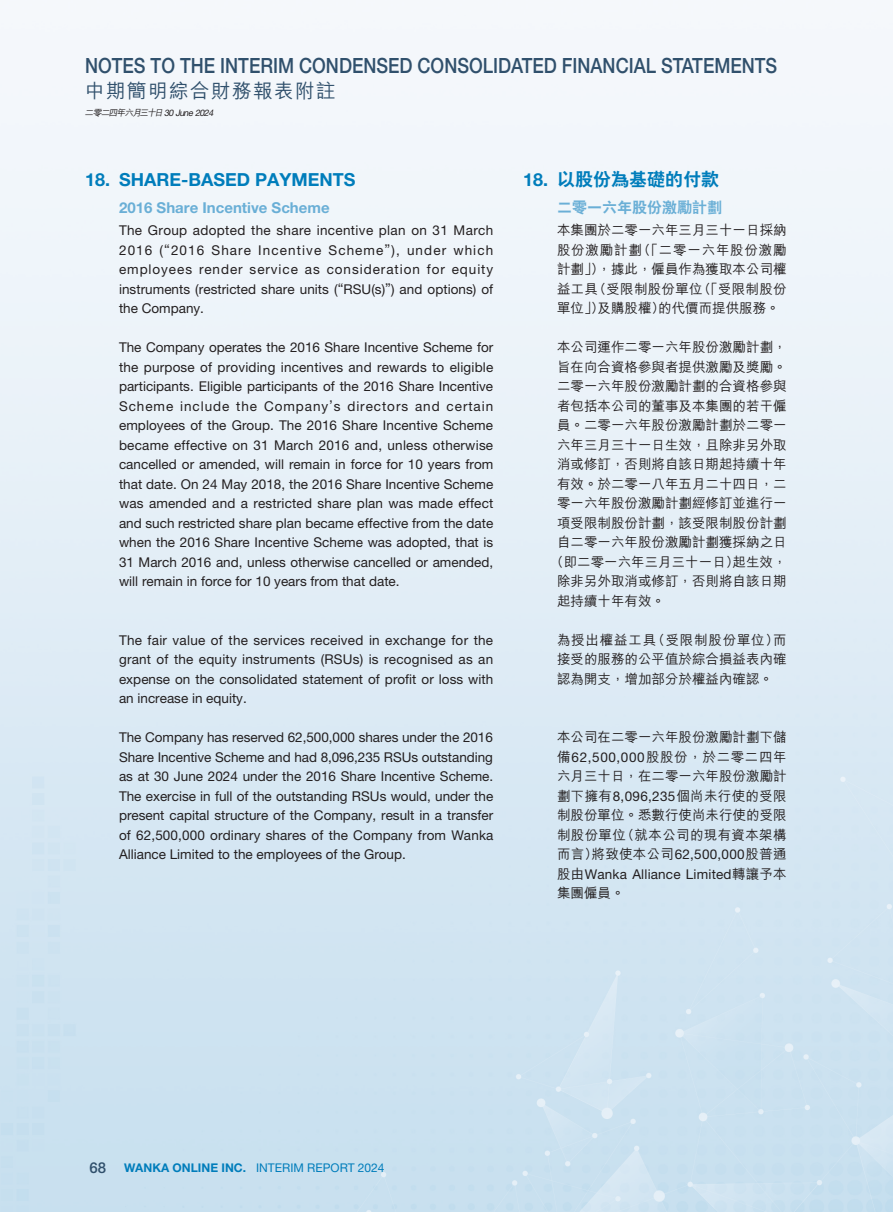
<style>
.page{position:relative;width:893px;height:1212px;background:#fff}
.page>*{position:absolute;margin:0;border:0;box-sizing:border-box;transform-origin:0 0}
.t1{font:500 21px "Helvetica Neue LT Std";color:#30506c;scale:.86 1}
.t2{font:500 19.5px "M Hei HK";letter-spacing:.08em;color:#30506c}
.t3{font:700 18px "Helvetica Neue LT Std";color:#007dbb}
.t4{font:800 18px "C Hei 2 HK";color:#007dbb}
.t5{font:700 15px "Helvetica Neue LT Std";color:#6aafd6}
.t6{font:800 15px "C Hei 2 HK";color:#6aafd6}
.t7{font:13.5px/19.5px "Helvetica Neue LT Std";color:#231f20;text-align:justify}
.t8{font:500 13.5px/19.5px "M Hei HK";color:#231f20;text-align:justify}
.t9{font:12px "Helvetica Neue LT Std";color:#007dbb}
.t10{font:italic 500 9px "M Hei HK";color:#231f20}
.s1{font-family:"Helvetica Neue LT Std";font-weight:400}
.s2{font-family:"Helvetica Neue LT Std";font-weight:700}
.s3{font-family:"M Hei HK";font-weight:500}
.s4{font-weight:500;font-size:15px;color:#30506c}
.s5{font-weight:700}
</style>
<div class="page">
<h1 class="t1" style="left:85px;top:53px;width:806px">NOTES TO THE INTERIM CONDENSED CONSOLIDATED FINANCIAL STATEMENTS</h1>
<h2 class="t2" style="left:85px;top:77px;width:252px">中期簡明綜合財務報表附註</h2>
<p class="t10" style="left:84px;top:107px;width:132px">二零二四年六月三十日 <span class="s1">30 June 2024</span></p>
<h3 class="t3" style="left:85px;top:169px;width:272px">18. SHARE-BASED PAYMENTS</h3>
<p class="t5" style="left:119px;top:198px;width:212px">2016 Share Incentive Scheme</p>
<p class="t7" style="left:119px;top:221px;width:376px">The Group adopted the share incentive plan on 31 March 2016 (“2016 Share Incentive Scheme”), under which employees render service as consideration for equity instruments (restricted share units (“RSU(s)”) and options) of the Company.</p>
<p class="t7" style="left:119px;top:338px;width:376px">The Company operates the 2016 Share Incentive Scheme for the purpose of providing incentives and rewards to eligible participants. Eligible participants of the 2016 Share Incentive Scheme include the Company’s directors and certain employees of the Group. The 2016 Share Incentive Scheme became effective on 31 March 2016 and, unless otherwise cancelled or amended, will remain in force for 10 years from that date. On 24 May 2018, the 2016 Share Incentive Scheme was amended and a restricted share plan was made effect and such restricted share plan became effective from the date when the 2016 Share Incentive Scheme was adopted, that is 31 March 2016 and, unless otherwise cancelled or amended, will remain in force for 10 years from that date.</p>
<p class="t7" style="left:119px;top:630px;width:376px">The fair value of the services received in exchange for the grant of the equity instruments (RSUs) is recognised as an expense on the consolidated statement of profit or loss with an increase in equity.</p>
<p class="t7" style="left:119px;top:728px;width:376px">The Company has reserved 62,500,000 shares under the 2016<br>Share Incentive Scheme and had 8,096,235 RSUs outstanding as at 30 June 2024 under the 2016 Share Incentive Scheme.<br>The exercise in full of the outstanding RSUs would, under the present capital structure of the Company, result in a transfer of 62,500,000 ordinary shares of the Company from Wanka Alliance Limited to the employees of the Group.</p>
<h3 class="t4" style="left:523px;top:167px;width:198px"><span class="s2">18.</span> 以股份為基礎的付款</h3>
<p class="t6" style="left:557px;top:197px;width:166px">二零一六年股份激勵計劃</p>
<p class="t8" style="left:557px;top:220px;width:231px">本集團於二零一六年三月三十一日採納股份激勵計劃（「二零一六年股份激勵計劃」），據此，僱員作為獲取本公司權益工具（受限制股份單位（「受限制股份單位」）及購股權）的代價而提供服務。</p>
<p class="t8" style="left:557px;top:336px;width:231px">本公司運作二零一六年股份激勵計劃，</p>
<p class="t8" style="left:557px;top:356px;width:231px">旨在向合資格參與者提供激勵及獎勵。</p>
<p class="t8" style="left:557px;top:375px;width:231px">二零一六年股份激勵計劃的合資格參與</p>
<p class="t8" style="left:557px;top:395px;width:231px">者包括本公司的董事及本集團的若干僱</p>
<p class="t8" style="left:557px;top:414px;width:231px">員。二零一六年股份激勵計劃於二零一</p>
<p class="t8" style="left:557px;top:434px;width:231px">六年三月三十一日生效，且除非另外取</p>
<p class="t8" style="left:557px;top:453px;width:231px">消或修訂，否則將自該日期起持續十年</p>
<p class="t8" style="left:557px;top:473px;width:231px">有效。於二零一八年五月二十四日，二</p>
<p class="t8" style="left:557px;top:492px;width:231px">零一六年股份激勵計劃經修訂並進行一</p>
<p class="t8" style="left:557px;top:512px;width:231px">項受限制股份計劃，該受限制股份計劃</p>
<p class="t8" style="left:557px;top:531px;width:231px">自二零一六年股份激勵計劃獲採納之日</p>
<p class="t8" style="left:550px;top:551px;width:238px">（即二零一六年三月三十一日）起生效，</p>
<p class="t8" style="left:557px;top:570px;width:231px">除非另外取消或修訂，否則將自該日期</p>
<p class="t8" style="left:557px;top:590px;width:109px">起持續十年有效。</p>
<p class="t8" style="left:557px;top:629px;width:231px">為授出權益工具（受限制股份單位）而接受的服務的公平值於綜合損益表內確認為開支，增加部分於權益內確認。</p>
<p class="t8" style="left:557px;top:726px;width:231px">本公司在二零一六年股份激勵計劃下儲備<span class="s1">62,500,000</span>股股份，於二零二四年六月三十日，在二零一六年股份激勵計劃下擁有<span class="s1">8,096,235</span>個尚未行使的受限制股份單位。悉數行使尚未行使的受限制股份單位（就本公司的現有資本架構而言）將致使本公司<span class="s1">62,500,000</span>股普通</p>
<p class="t7" style="left:557px;top:864px;width:231px"><span class="s3">股由</span>Wanka Alliance Limited<span class="s3">轉讓予本</span></p>
<p class="t8" style="left:557px;top:882px;width:69px">集團僱員。</p>
<p class="t9" style="left:89px;top:1161px;width:297px"><span class="s4">68</span> <span class="s5">WANKA ONLINE INC.</span> INTERIM REPORT 2024</p>
</div>
